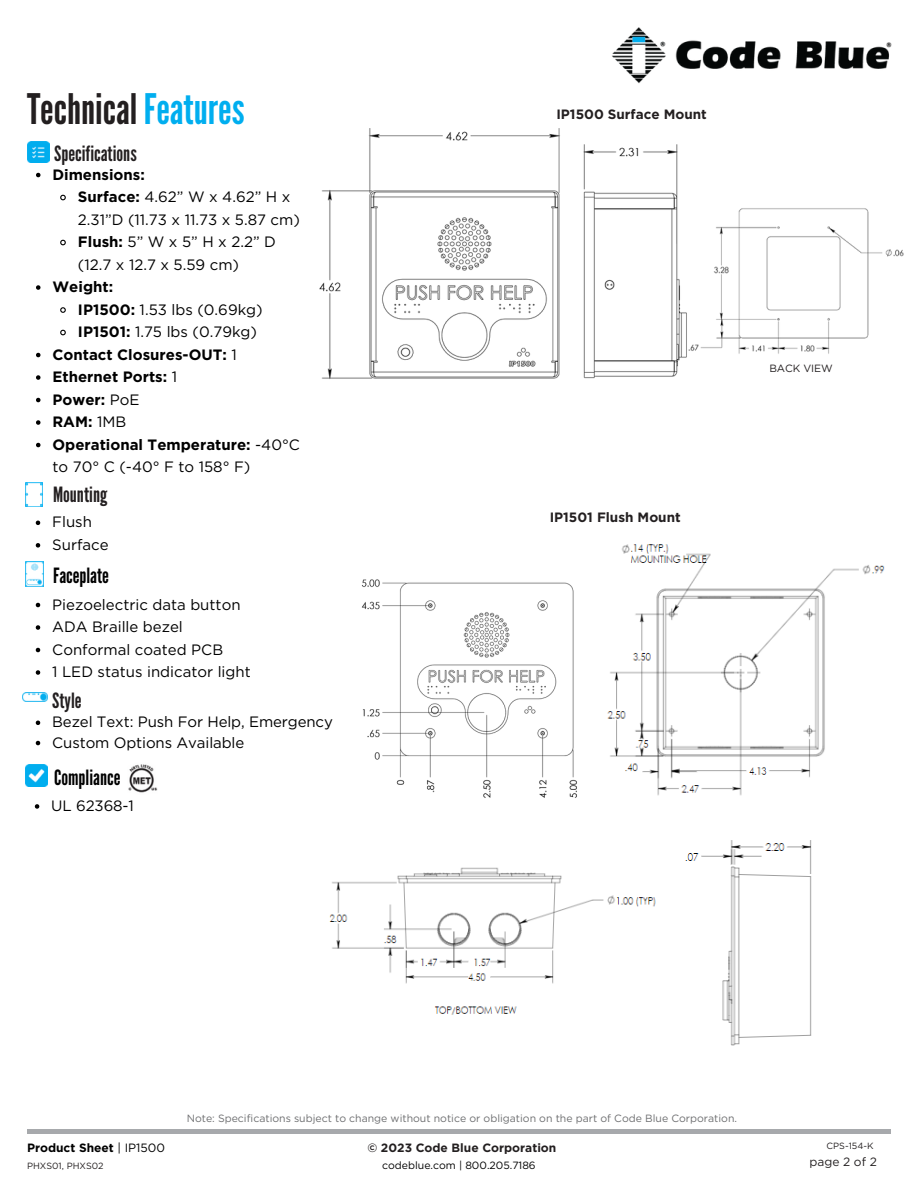
<style>
.page{position:relative;width:918px;height:1188px;background:#fff}
.page>*{position:absolute;margin:0;border:0;box-sizing:border-box;transform-origin:0 0}
.t1{font:42px "League Gothic";color:#231f20}
.t2{font:21px "League Gothic";color:#231f20}
.t3{font:21px "League Gothic";color:#000}
.t4{font:15px/22.5px "Gotham";color:#000}
.t5{font:700 15px "Gotham";color:#000}
.t6{font:700 13.5px "Gotham";color:#231f20}
.t7{font:700 12px "Gotham";color:#231f20}
.t8{font:700 12px "Gotham";color:#000}
.t9{font:12px "Gotham";color:#231f20}
.t10{font:10.5px "Gotham";color:#6d6e70}
.t11{font:10.5px "Gotham";color:#000}
.t12{font:10.5px "Gotham";letter-spacing:-.005em;color:#231f20}
.t13{font:9px "Gotham";color:#231f20}
.s1{color:#00aeef}
.s2{font-weight:700}
.s3{font-weight:400}
</style>
<div class="page">
<img style="left:612px;top:27px;width:280px;height:57px">
<img style="left:28px;top:141px;width:21px;height:21px">
<img style="left:26px;top:483px;width:17px;height:23px">
<img style="left:26px;top:562px;width:18px;height:25px">
<img style="left:319px;top:129px;width:241px;height:250px">
<img style="left:583px;top:144px;width:104px;height:235px">
<img style="left:361px;top:579px;width:216px;height:219px">
<img style="left:22px;top:692px;width:25px;height:9px">
<img style="left:688px;top:208px;width:216px;height:146px">
<img style="left:26px;top:765px;width:21px;height:21px">
<img style="left:128px;top:764px;width:30px;height:29px">
<img style="left:685px;top:840px;width:127px;height:206px">
<img style="left:607px;top:544px;width:278px;height:252px">
<img style="left:329px;top:867px;width:327px;height:148px">
<div style="left:567px;top:961px;width:114px;height:35px;background:#fff"></div>
<svg style="left:36px;top:721px;width:4px;height:4px"></svg>
<svg style="left:36px;top:741px;width:4px;height:4px"></svg>
<svg style="left:36px;top:521px;width:4px;height:4px"></svg>
<svg style="left:36px;top:543px;width:4px;height:5px"></svg>
<svg style="left:36px;top:603px;width:4px;height:4px"></svg>
<svg style="left:36px;top:625px;width:4px;height:5px"></svg>
<svg style="left:36px;top:648px;width:4px;height:4px"></svg>
<svg style="left:36px;top:670px;width:4px;height:5px"></svg>
<svg style="left:36px;top:173px;width:4px;height:4px"></svg>
<svg style="left:60px;top:194px;width:6px;height:7px"></svg>
<svg style="left:60px;top:239px;width:6px;height:7px"></svg>
<svg style="left:36px;top:285px;width:4px;height:5px"></svg>
<svg style="left:60px;top:307px;width:6px;height:6px"></svg>
<svg style="left:60px;top:329px;width:6px;height:7px"></svg>
<svg style="left:36px;top:353px;width:4px;height:4px"></svg>
<svg style="left:36px;top:375px;width:4px;height:5px"></svg>
<svg style="left:36px;top:398px;width:4px;height:4px"></svg>
<svg style="left:36px;top:420px;width:4px;height:5px"></svg>
<svg style="left:36px;top:443px;width:4px;height:4px"></svg>
<svg style="left:35px;top:804px;width:4px;height:5px"></svg>
<hr style="left:27px;top:1129px;width:864px;height:4px;background:#a7a9ac">
<p class="t1" style="left:27px;top:84px;width:219px">Technical <span class="s1">Features</span></p>
<p class="t2" style="left:54px;top:141px;width:84px">Specifications</p>
<p class="t5" style="left:52px;top:165px;width:94px">Dimensions:</p>
<p class="t4" style="left:78px;top:185px;width:223px"><span class="s2">Surface:</span> 4.62” W x 4.62” H x<br>2.31”D (11.73 x 11.73 x 5.87 cm)</p>
<p class="t4" style="left:78px;top:230px;width:199px"><span class="s2">Flush:</span> 5” W x 5” H x 2.2” D (12.7 x 12.7 x 5.59 cm)</p>
<p class="t5" style="left:52px;top:278px;width:62px">Weight:</p>
<p class="t4" style="left:78px;top:298px;width:186px"><span class="s2">IP1500:</span> 1.53 lbs (0.69kg)</p>
<p class="t4" style="left:78px;top:320px;width:181px"><span class="s2">IP1501:</span> 1.75 lbs (0.79kg)</p>
<p class="t5" style="left:52px;top:345px;width:186px">Contact Closures-OUT: <span class="s3">1</span></p>
<p class="t5" style="left:52px;top:368px;width:126px">Ethernet Ports: <span class="s3">1</span></p>
<p class="t5" style="left:52px;top:390px;width:89px">Power: <span class="s3">PoE</span></p>
<p class="t5" style="left:52px;top:413px;width:75px">RAM: <span class="s3">1MB</span></p>
<p class="t4" style="left:52px;top:433px;width:249px"><span class="s2">Operational Temperature:</span> -40°C to 70° C (-40° F to 158° F)</p>
<p class="t2" style="left:53px;top:482px;width:56px">Mounting</p>
<p class="t4" style="left:52px;top:511px;width:41px">Flush</p>
<p class="t4" style="left:52px;top:533px;width:58px">Surface</p>
<p class="t3" style="left:53px;top:564px;width:57px">Faceplate</p>
<p class="t4" style="left:52px;top:593px;width:190px">Piezoelectric data button</p>
<p class="t4" style="left:52px;top:615px;width:132px">ADA Braille bezel</p>
<p class="t4" style="left:52px;top:638px;width:172px">Conformal coated PCB</p>
<p class="t4" style="left:52px;top:660px;width:200px">1 LED status indicator light</p>
<p class="t2" style="left:52px;top:689px;width:31px">Style</p>
<p class="t4" style="left:52px;top:711px;width:282px">Bezel Text: Push For Help, Emergency</p>
<p class="t4" style="left:52px;top:731px;width:194px">Custom Options Available</p>
<p class="t3" style="left:54px;top:765px;width:68px">Compliance</p>
<p class="t4" style="left:51px;top:794px;width:84px">UL 62368-1</p>
<p class="t6" style="left:556px;top:106px;width:152px">IP1500 Surface Mount</p>
<p class="t6" style="left:550px;top:509px;width:133px">IP1501 Flush Mount</p>
<p class="t12" style="left:769px;top:362px;width:65px">BACK VIEW</p>
<p class="t8" style="left:27px;top:1140px;width:140px">Product Sheet <span class="s3">| IP1500</span></p>
<p class="t13" style="left:27px;top:1160px;width:78px">PHXS01, PHXS02</p>
<p class="t10" style="left:187px;top:1112px;width:552px">Note: Specifications subject to change without notice or obligation on the part of Code Blue Corporation.</p>
<p class="t7" style="left:367px;top:1141px;width:191px">© 2023 Code Blue Corporation</p>
<p class="t11" style="left:382px;top:1159px;width:155px">codeblue.com | 800.205.7186</p>
<p class="t13" style="left:827px;top:1141px;width:49px">CPS-154-K</p>
<p class="t9" style="left:810px;top:1154px;width:69px">page 2 of 2</p>
</div>
